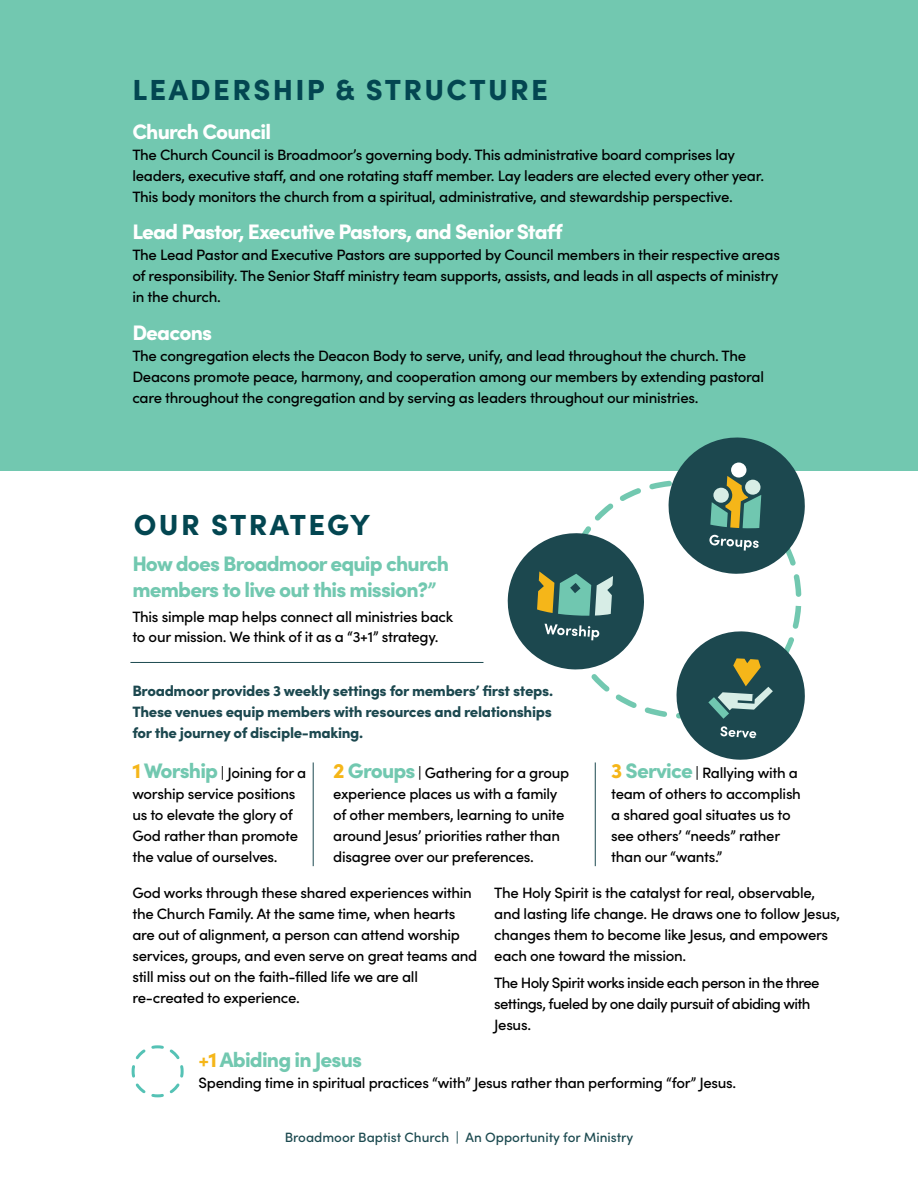
<style>
.page{position:relative;width:918px;height:1188px;background:#fff}
.page>*{position:absolute;margin:0;border:0;box-sizing:border-box;transform-origin:0 0}
.t1{font:900 29.1px "Sofia Pro";letter-spacing:.08em;color:#034651}
.t2{font:900 21px/25.5px "Sofia Pro";letter-spacing:-.04em;color:#72c8b0}
.t3{font:900 21px "Sofia Pro";letter-spacing:-.04em;color:#fff}
.t4{font:500 15px/21px "Sofia Pro";letter-spacing:-.02em;color:#000}
.t5{font:900 15px/21px "Sofia Pro";letter-spacing:-.02em;color:#1c484f;text-align:justify}
.t6{font:500 15px/21px "Sofia Pro";letter-spacing:-.04em;color:#000}
.t7{font:500 13.5px "Sofia Pro";color:#1c4a50}
.s1{font-weight:900;font-size:21px;color:#f5b619}
.s2{font-weight:900;font-size:21px;color:#72c8b0}
.s3{color:#f5b619}
</style>
<div class="page">
<div style="left:0;top:0;width:918px;height:470px;background:#72c8b0"></div>
<svg style="left:583px;top:481px;width:218px;height:236px"></svg>
<svg style="left:666px;top:437px;width:141px;height:139px"></svg>
<svg style="left:507px;top:531px;width:139px;height:141px"></svg>
<svg style="left:675px;top:629px;width:130px;height:131px"></svg>
<hr style="left:130px;top:662px;width:353px;height:1px;background:#1c4a50">
<hr style="left:313px;top:762px;width:1px;height:104px;background:#1c4a50">
<hr style="left:595px;top:762px;width:1px;height:104px;background:#1c4a50">
<svg style="left:131px;top:1045px;width:53px;height:53px"></svg>
<p class="t1" style="left:132px;top:67px;width:417px">LEADERSHIP &amp; STRUCTURE</p>
<p class="t3" style="left:132px;top:115px;width:140px">Church Council</p>
<p class="t4" style="left:132px;top:143px;width:633px">The Church Council is Broadmoor’s governing body. This administrative board comprises lay leaders, executive staff, and one rotating staff member. Lay leaders are elected every other year.<br>This body monitors the church from a spiritual, administrative, and stewardship perspective.</p>
<p class="t3" style="left:132px;top:215px;width:432px">Lead Pastor, Executive Pastors, and Senior Staff</p>
<p class="t4" style="left:132px;top:244px;width:649px;text-align:justify">The Lead Pastor and Executive Pastors are supported by Council members in their respective areas of responsibility. The Senior Staff ministry team supports, assists, and leads in all aspects of ministry in the church.</p>
<p class="t3" style="left:132px;top:316px;width:81px">Deacons</p>
<p class="t4" style="left:132px;top:344px;width:633px">The congregation elects the Deacon Body to serve, unify, and lead throughout the church. The<br>Deacons promote peace, harmony, and cooperation among our members by extending pastoral care throughout the congregation and by serving as leaders throughout our ministries.</p>
<p class="t1" style="left:134px;top:502px;width:238px">OUR STRATEGY</p>
<p class="t2" style="left:132px;top:549px;width:318px">How does Broadmoor equip church members to live out this mission?”</p>
<p class="t4" style="left:132px;top:606px;width:322px;line-height:19.5px">This simple map helps connect all ministries back to our mission. We think of it as a “3+1” strategy.</p>
<p class="t5" style="left:132px;top:679px;width:422px">Broadmoor provides 3 weekly settings for members’ first steps.<br>These venues equip members with resources and relationships for the journey of disciple-making.</p>
<p class="t4" style="left:132px;top:762px;width:175px"><span class="s1">1</span> <span class="s2">Worship</span> | Joining for a worship service positions us to elevate the glory of<br>God rather than promote the value of ourselves.</p>
<p class="t4" style="left:333px;top:762px;width:238px"><span class="s1">2</span> <span class="s2">Groups</span> | Gathering for a group experience places us with a family of other members, learning to unite around Jesus’ priorities rather than disagree over our preferences.</p>
<p class="t4" style="left:611px;top:762px;width:191px"><span class="s1">3</span> <span class="s2">Service</span> | Rallying with a team of others to accomplish a shared goal situates us to see others’ “needs” rather than our “wants.”</p>
<p class="t4" style="left:132px;top:882px;width:346px">God works through these shared experiences within the Church Family. At the same time, when hearts are out of alignment, a person can attend worship services, groups, and even serve on great teams and still miss out on the faith-filled life we are all re-created to experience.</p>
<p class="t4" style="left:494px;top:882px;width:347px">The Holy Spirit is the catalyst for real, observable, and lasting life change. He draws one to follow Jesus, changes them to become like Jesus, and empowers each one toward the mission.</p>
<p class="t6" style="left:494px;top:972px;width:327px">The Holy Spirit works inside each person in the three settings, fueled by one daily pursuit of abiding with<br>Jesus.</p>
<p class="t2" style="left:199px;top:1045px;width:165px"><span class="s3">+1</span> Abiding in Jesus</p>
<p class="t4" style="left:199px;top:1071px;width:539px">Spending time in spiritual practices “with” Jesus rather than performing “for” Jesus.</p>
<p class="t7" style="left:285px;top:1127px;width:350px">Broadmoor Baptist Church | An Opportunity for Ministry</p>
</div>
